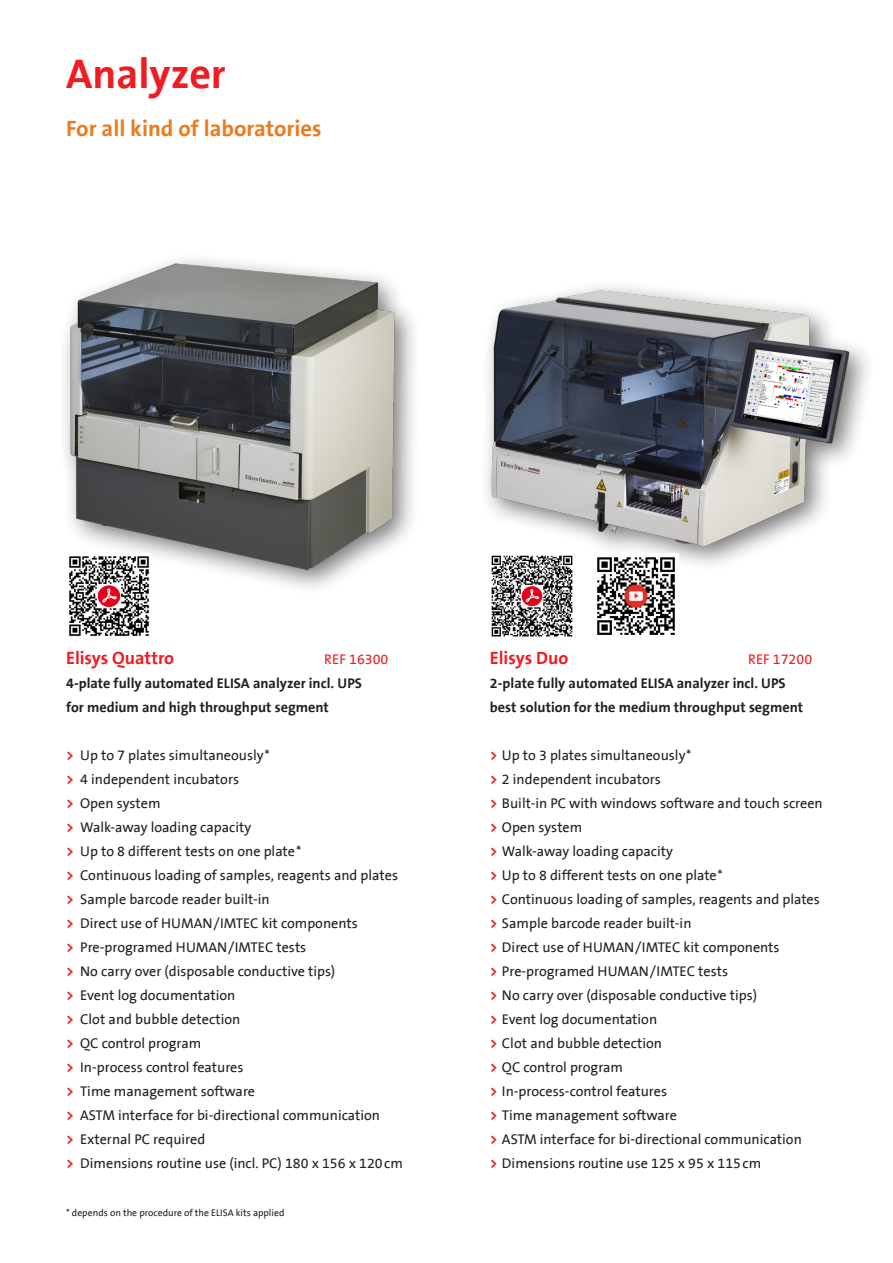
<style>
.page{position:relative;width:893px;height:1263px;background:#fff}
.page>*{position:absolute;margin:0;border:0;box-sizing:border-box;transform-origin:0 0}
.t1{font:700 42px "The Sans B7";color:#ee1d23}
.t2{font:700 22.5px "The Sans B7";color:#ea7c1d}
.t3{font:700 18px "The Sans B7";color:#ee1d23}
.t4{font:14.25px "The Sans B5 Plain";color:#231f20}
.t5{font:700 14.25px/24px "The Sans B7";color:#231f20}
.t6{font:14.25px "The Sans B5 Plain";color:#ee1d23}
.t7{font:9.75px "The Sans B5 Plain";color:#231f20}
.s1{font-family:"The Sans B7";font-weight:700;color:#ee1d23}
</style>
<div class="page">
<div style="left:479px;top:278px;width:397px;height:294px;background:#231f20;opacity:.6"></div>
<img style="left:479px;top:278px;width:379px;height:280px">
<div style="left:58px;top:252px;width:364px;height:344px;background:#231f20;opacity:.6"></div>
<img style="left:60px;top:252px;width:348px;height:332px">
<img style="left:593px;top:553px;width:85px;height:82px">
<img style="left:490px;top:553px;width:85px;height:84px">
<img style="left:66px;top:553px;width:85px;height:83px">
<p class="t1" style="left:66px;top:52px;width:161px">Analyzer</p>
<p class="t2" style="left:66px;top:117px;width:257px">For all kind of laboratories</p>
<p class="t3" style="left:66px;top:649px;width:110px">Elisys Quattro</p>
<p class="t6" style="left:324px;top:652px;width:66px">REF 16300</p>
<p class="t5" style="left:66px;top:672px;width:297px">4-plate fully automated ELISA analyzer incl. UPS for medium and high throughput segment</p>
<p class="t4" style="left:66px;top:748px;width:205px"><span class="s1">&gt;</span> Up to 7 plates simultaneously*</p>
<p class="t4" style="left:66px;top:772px;width:174px"><span class="s1">&gt;</span> 4 independent incubators</p>
<p class="t4" style="left:66px;top:796px;width:96px"><span class="s1">&gt;</span> Open system</p>
<p class="t4" style="left:66px;top:820px;width:187px"><span class="s1">&gt;</span> Walk-away loading capacity</p>
<p class="t4" style="left:66px;top:844px;width:237px"><span class="s1">&gt;</span> Up to 8 different tests on one plate*</p>
<p class="t4" style="left:66px;top:868px;width:333px"><span class="s1">&gt;</span> Continuous loading of samples, reagents and plates</p>
<p class="t4" style="left:66px;top:892px;width:205px"><span class="s1">&gt;</span> Sample barcode reader built-in</p>
<p class="t4" style="left:66px;top:916px;width:293px"><span class="s1">&gt;</span> Direct use of HUMAN/IMTEC kit components</p>
<p class="t4" style="left:66px;top:940px;width:242px"><span class="s1">&gt;</span> Pre-programed HUMAN/IMTEC tests</p>
<p class="t4" style="left:66px;top:964px;width:271px"><span class="s1">&gt;</span> No carry over (disposable conductive tips)</p>
<p class="t4" style="left:66px;top:988px;width:171px"><span class="s1">&gt;</span> Event log documentation</p>
<p class="t4" style="left:66px;top:1012px;width:176px"><span class="s1">&gt;</span> Clot and bubble detection</p>
<p class="t4" style="left:66px;top:1036px;width:137px"><span class="s1">&gt;</span> QC control program</p>
<p class="t4" style="left:66px;top:1060px;width:179px"><span class="s1">&gt;</span> In-process control features</p>
<p class="t4" style="left:66px;top:1084px;width:190px"><span class="s1">&gt;</span> Time management software</p>
<p class="t4" style="left:66px;top:1108px;width:315px"><span class="s1">&gt;</span> ASTM interface for bi-directional communication</p>
<p class="t4" style="left:66px;top:1132px;width:141px"><span class="s1">&gt;</span> External PC required</p>
<p class="t4" style="left:66px;top:1156px;width:338px"><span class="s1">&gt;</span> Dimensions routine use (incl. PC) 180 x 156 x 120cm</p>
<p class="t7" style="left:66px;top:1208px;width:220px">* depends on the procedure of the ELISA kits applied</p>
<p class="t3" style="left:490px;top:649px;width:80px">Elisys Duo</p>
<p class="t6" style="left:748px;top:652px;width:66px">REF 17200</p>
<p class="t5" style="left:490px;top:672px;width:297px">2-plate fully automated ELISA analyzer incl. UPS</p>
<p class="t5" style="left:490px;top:696px;width:315px">best solution for the medium throughput segment</p>
<p class="t4" style="left:490px;top:748px;width:203px"><span class="s1">&gt;</span> Up to 3 plates simultaneously*</p>
<p class="t4" style="left:490px;top:772px;width:172px"><span class="s1">&gt;</span> 2 independent incubators</p>
<p class="t4" style="left:490px;top:796px;width:334px"><span class="s1">&gt;</span> Built-in PC with windows software and touch screen</p>
<p class="t4" style="left:490px;top:820px;width:94px"><span class="s1">&gt;</span> Open system</p>
<p class="t4" style="left:490px;top:844px;width:185px"><span class="s1">&gt;</span> Walk-away loading capacity</p>
<p class="t4" style="left:490px;top:868px;width:234px"><span class="s1">&gt;</span> Up to 8 different tests on one plate*</p>
<p class="t4" style="left:490px;top:892px;width:331px"><span class="s1">&gt;</span> Continuous loading of samples, reagents and plates</p>
<p class="t4" style="left:490px;top:916px;width:203px"><span class="s1">&gt;</span> Sample barcode reader built-in</p>
<p class="t4" style="left:490px;top:940px;width:291px"><span class="s1">&gt;</span> Direct use of HUMAN/IMTEC kit components</p>
<p class="t4" style="left:490px;top:964px;width:240px"><span class="s1">&gt;</span> Pre-programed HUMAN/IMTEC tests</p>
<p class="t4" style="left:490px;top:988px;width:269px"><span class="s1">&gt;</span> No carry over (disposable conductive tips)</p>
<p class="t4" style="left:490px;top:1012px;width:169px"><span class="s1">&gt;</span> Event log documentation</p>
<p class="t4" style="left:490px;top:1036px;width:174px"><span class="s1">&gt;</span> Clot and bubble detection</p>
<p class="t4" style="left:490px;top:1060px;width:135px"><span class="s1">&gt;</span> QC control program</p>
<p class="t4" style="left:490px;top:1084px;width:179px"><span class="s1">&gt;</span> In-process-control features</p>
<p class="t4" style="left:490px;top:1108px;width:188px"><span class="s1">&gt;</span> Time management software</p>
<p class="t4" style="left:490px;top:1132px;width:313px"><span class="s1">&gt;</span> ASTM interface for bi-directional communication</p>
<p class="t4" style="left:490px;top:1156px;width:273px"><span class="s1">&gt;</span> Dimensions routine use 125 x 95 x 115cm</p>
</div>
